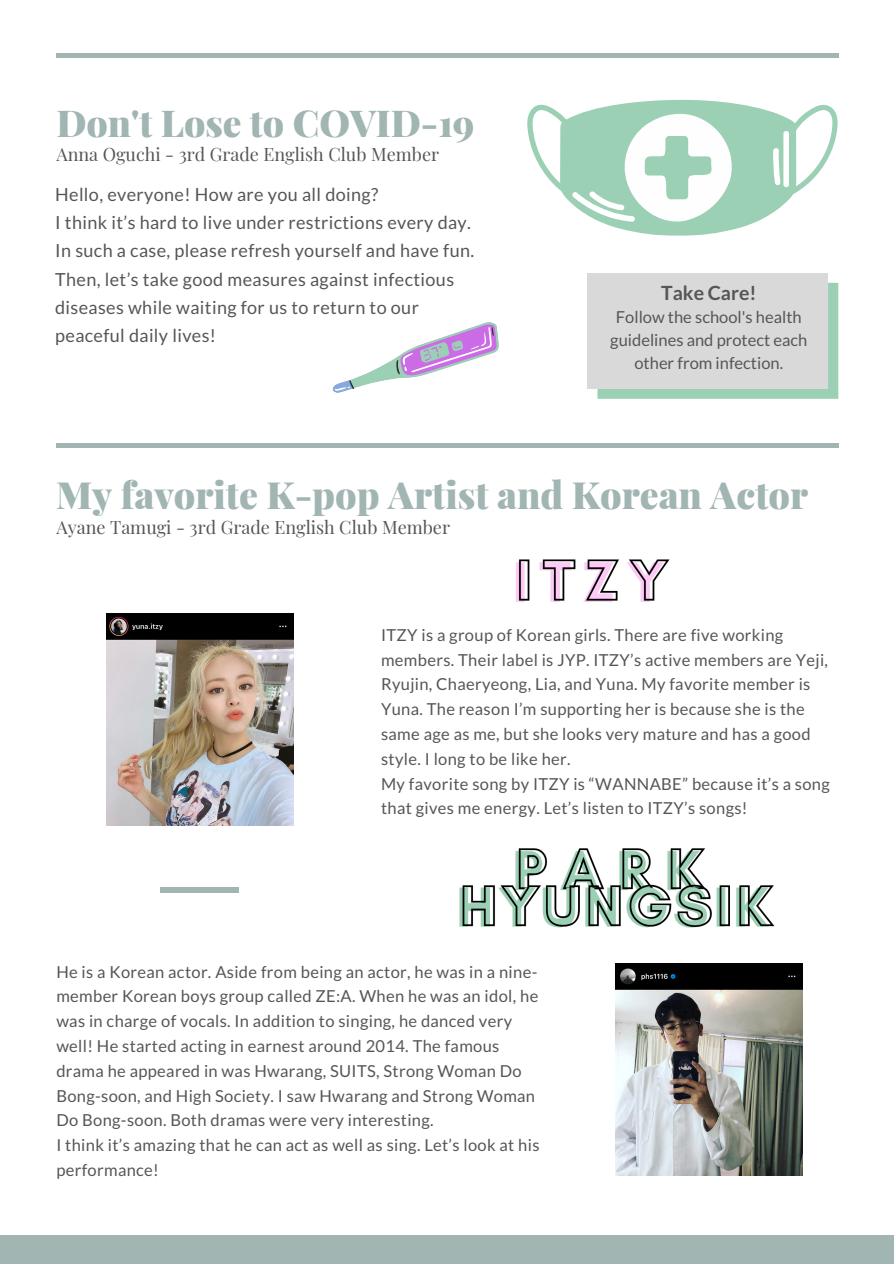
<style>
.page{position:relative;width:894px;height:1264px;background:#fff}
.page>*{position:absolute;margin:0;border:0;box-sizing:border-box;transform-origin:0 0}
.t1{font:900 37.5px "Playfair Display";color:#a1b5b3}
.t2{font:900 37.2px "Playfair Display";color:#a1b5b3}
.t3{font:700 19.5px "Lato";color:#565656}
.t4{font:18px/28.2px "Lato";letter-spacing:.02em;color:#565656}
.t5{font:18px "Playfair Display";color:#565656}
.t6{font:16.5px/24.8px "Lato";letter-spacing:.02em;color:#565656}
.t7{font:16.5px/22.5px "Lato";color:#565656;text-align:center}
</style>
<div class="page">
<div style="left:0;top:1235px;width:893px;height:28px;background:#a1b5b3"></div>
<hr style="left:56px;top:53px;width:782px;height:4px;background:#a1b5b3">
<div style="left:160px;top:887px;width:79px;height:5px;background:#a1b5b3"></div>
<svg style="left:527px;top:99px;width:310px;height:136px"></svg>
<svg style="left:332px;top:322px;width:167px;height:71px"></svg>
<svg style="left:597px;top:283px;width:241px;height:116px;background:#a2d1b9"></svg>
<div style="left:587px;top:272px;width:240px;height:116px;background:#d9d9d9"></div>
<div style="left:56px;top:443px;width:782px;height:5px;background:#a1b5b3"></div>
<img style="left:106px;top:614px;width:187px;height:211px">
<img style="left:615px;top:963px;width:187px;height:212px">
<img style="left:516px;top:559px;width:154px;height:43px">
<img style="left:459px;top:848px;width:316px;height:80px">
<p class="t2" style="left:56px;top:96px;width:419px">Don't Lose to COVID-19</p>
<p class="t5" style="left:56px;top:142px;width:384px">Anna Oguchi - 3rd Grade English Club Member</p>
<p class="t4" style="left:55px;top:180px;width:324px">Hello, everyone! How are you all doing?</p>
<p class="t4" style="left:55px;top:208px;width:420px">I think it’s hard to live under restrictions every day.<br>In such a case, please refresh yourself and have fun.<br>Then, let’s take good measures against infectious diseases while waiting for us to return to our peaceful daily lives!</p>
<p class="t3" style="left:661px;top:280px;width:97px">Take Care!</p>
<p class="t7" style="left:610px;top:306px;width:198px">Follow the school's health guidelines and protect each other from infection.</p>
<p class="t1" style="left:56px;top:468px;width:753px">My favorite K-pop Artist and Korean Actor</p>
<p class="t5" style="left:56px;top:514px;width:395px">Ayane Tamugi - 3rd Grade English Club Member</p>
<p class="t6" style="left:381px;top:622px;width:448px">ITZY is a group of Korean girls. There are five working members. Their label is JYP. ITZY’s active members are Yeji, Ryujin, Chaeryeong, Lia, and Yuna. My favorite member is Yuna. The reason I’m supporting her is because she is the same age as me, but she looks very mature and has a good style. I long to be like her.</p>
<p class="t6" style="left:381px;top:770px;width:450px">My favorite song by ITZY is “WANNABE” because it’s a song that gives me energy. Let’s listen to ITZY’s songs!</p>
<p class="t6" style="left:56px;top:958px;width:483px">He is a Korean actor. Aside from being an actor, he was in a nine&shy;member Korean boys group called ZE:A. When he was an idol, he was in charge of vocals. In addition to singing, he danced very well! He started acting in earnest around 2014. The famous drama he appeared in was Hwarang, SUITS, Strong Woman Do Bong-soon, and High Society. I saw Hwarang and Strong Woman Do Bong-soon. Both dramas were very interesting.</p>
<p class="t6" style="left:56px;top:1132px;width:484px">I think it’s amazing that he can act as well as sing. Let’s look at his performance!</p>
</div>
